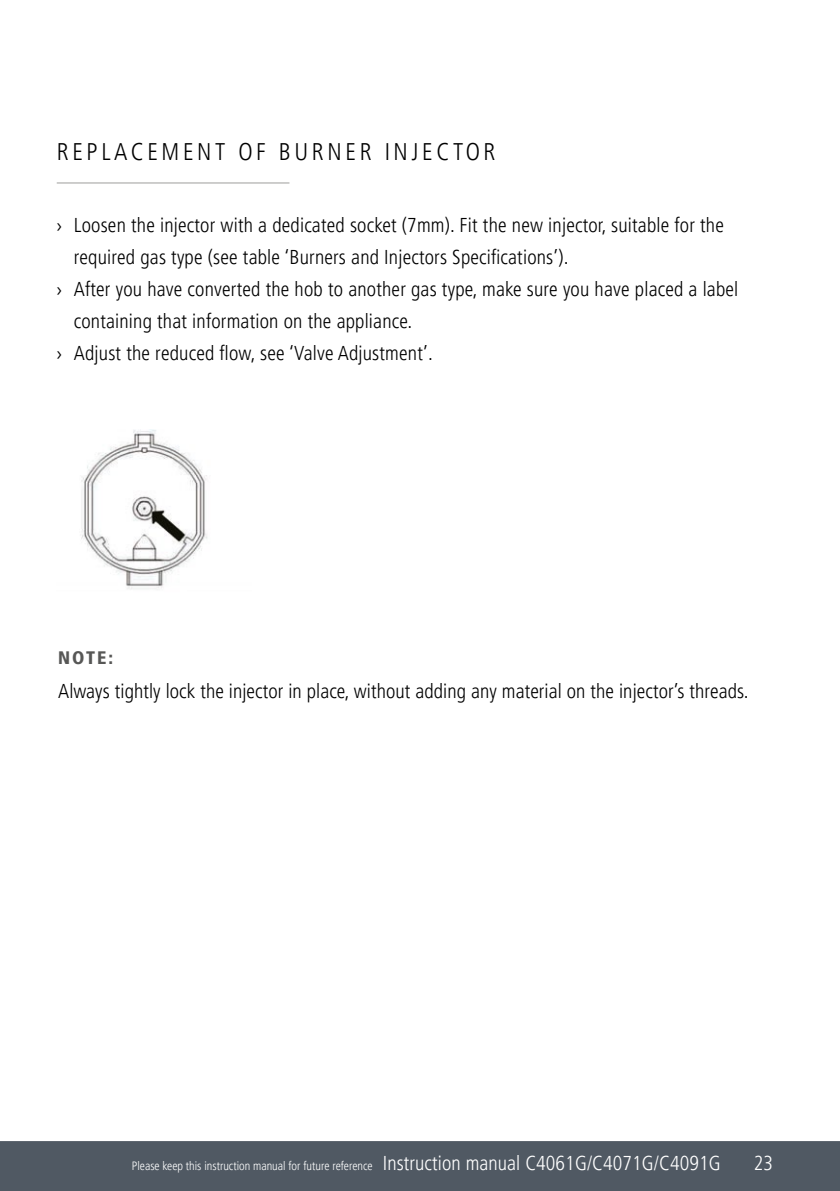
<style>
.page{position:relative;width:840px;height:1191px;background:#fff}
.page>*{position:absolute;margin:0;border:0;box-sizing:border-box;transform-origin:0 0}
.t1{font:300 condensed 24px "Frutiger LT Pro";letter-spacing:.15em;color:#000}
.t2{font:300 condensed 20px "Frutiger LT Pro";letter-spacing:.01em;color:#000}
.t3{font:300 condensed 20px "Frutiger LT Pro";color:#fff}
.t4{font:900 condensed 18px "Frutiger LT Pro";color:#575756}
.t5{font:300 condensed 12px "Frutiger LT Pro";color:#fff}
.s1{font-family:"Myriad Pro";font-weight:400;font-stretch:normal}
.s2{font-size:20px}
</style>
<div class="page">
<div style="left:0;top:1141px;width:839px;height:50px;background:#505963"></div>
<hr style="left:57px;top:182px;width:232px;height:1px;background:#9d9d9c">
<img style="left:81px;top:429px;width:127px;height:160px">
<p class="t1" style="left:57px;top:139px;width:440px">REPLACEMENT OF BURNER INJECTOR</p>
<p class="t2" style="left:57px;top:214px;width:668px"><span class="s1">›</span> Loosen the injector with a dedicated socket (7mm). Fit the new injector, suitable for the</p>
<p class="t2" style="left:74px;top:245px;width:496px">required gas type (see table ‘Burners and Injectors Specifications’).</p>
<p class="t2" style="left:57px;top:278px;width:682px"><span class="s1">›</span> After you have converted the hob to another gas type, make sure you have placed a label</p>
<p class="t2" style="left:74px;top:310px;width:340px">containing that information on the appliance.</p>
<p class="t2" style="left:57px;top:341px;width:377px"><span class="s1">›</span> Adjust the reduced flow, see ‘Valve Adjustment’.</p>
<p class="t4" style="left:58px;top:647px;width:56px">NOTE:</p>
<p class="t2" style="left:58px;top:681px;width:691px">Always tightly lock the injector in place, without adding any material on the injector’s threads.</p>
<p class="t5" style="left:132px;top:1161px;width:590px">Please keep this instruction manual for future reference <span class="s2">Instruction manual C4061G/C4071G/C4091G</span></p>
<p class="t3" style="left:753px;top:1153px;width:21px">23</p>
</div>
